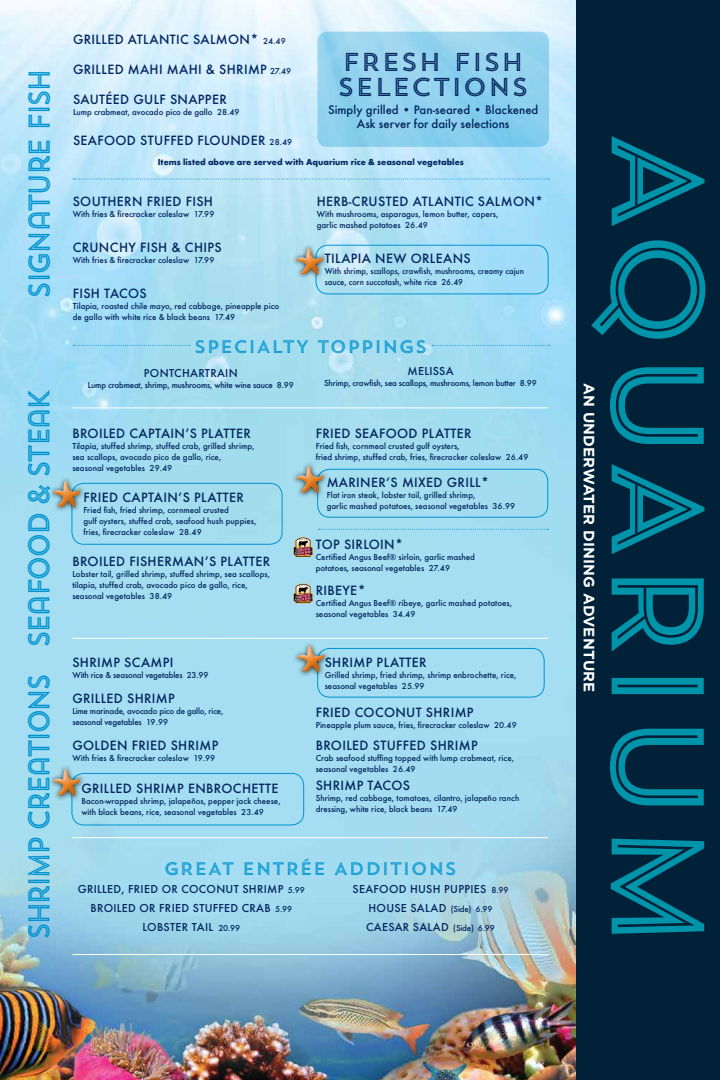
<style>
.page{position:relative;width:720px;height:1080px;background:#fff}
.page>*{position:absolute;margin:0;border:0;box-sizing:border-box;transform-origin:0 0}
.t1{font:131px "Trend Sans Five";letter-spacing:-.02em;color:#0094aa}
.t2{font:30px "Trend Sans Five";letter-spacing:-.11em;color:#0093d0;scale:.9 1}
.t3{font:25.7px/25px "Trend Sans Five";letter-spacing:.025em;color:#00245d}
.t4{font:18px "Trend Sans Five";letter-spacing:.025em;color:#0093d0}
.t5{font:700 15px "Gotham";letter-spacing:.01em;color:#fff}
.t6{font:500 14px/30px "Futura T";letter-spacing:.025em;color:#00245d}
.t7{font:500 12.9px/14.3px "Futura T";color:#00245d;text-align:center}
.t8{font:500 12px/19px "Futura T";letter-spacing:.025em;color:#00245d;text-align:center}
.t9{font:500 9px/11px "Futura T";color:#00245d}
.t10{font:500 9px/11px "Futura T";letter-spacing:-.02em;color:#00245d}
.t11{font:500 9px/11px "Futura T";color:#00245d;scale:.96 1}
.t12{font:700 9px "Futura T";color:#00245d}
.s1{font-size:9px}
</style>
<div class="page">
<img style="left:0;top:0;width:576px;height:1080px">
<div style="left:576px;top:0;width:144px;height:1080px;background:#002138"></div>
<svg style="left:293px;top:537px;width:20px;height:20px"></svg>
<svg style="left:293px;top:584px;width:20px;height:19px"></svg>
<div style="left:317px;top:469px;width:231px;height:49px;border:1px solid #0093d0;border-radius:12px"></div>
<div style="left:317px;top:648px;width:228px;height:50px;border:1px solid #0093d0;border-radius:12px"></div>
<div style="left:291px;top:461px;width:38px;height:38px;background:#000;opacity:.75"></div>
<div style="left:296px;top:464px;width:30px;height:30px;background:#000;opacity:.19"></div>
<div style="left:292px;top:641px;width:38px;height:37px;background:#000;opacity:.75"></div>
<div style="left:297px;top:643px;width:30px;height:30px;background:#000;opacity:.19"></div>
<hr style="left:72px;top:407px;width:476px;height:1px;background:#fff">
<hr style="left:72px;top:638px;width:476px;height:1px;background:#fff">
<hr style="left:72px;top:837px;width:476px;height:1px;background:#fff">
<hr style="left:72px;top:954px;width:476px;height:1px;background:#fff">
<div style="left:71px;top:483px;width:212px;height:62px;border:1px solid #0093d0;border-radius:12px"></div>
<div style="left:71px;top:773px;width:233px;height:52px;border:1px solid #0093d0;border-radius:12px"></div>
<div style="left:48px;top:476px;width:38px;height:37px;background:#000;opacity:.75"></div>
<div style="left:53px;top:479px;width:30px;height:30px;background:#000;opacity:.19"></div>
<div style="left:48px;top:764px;width:38px;height:38px;background:#000;opacity:.75"></div>
<svg style="left:82px;top:767px;width:1px;height:30px"></svg>
<div style="left:53px;top:767px;width:29px;height:30px;background:#000;opacity:.19"></div>
<div style="left:316px;top:245px;width:233px;height:49px;border:1px solid #0093d0;border-radius:12px"></div>
<div style="left:291px;top:243px;width:38px;height:38px;background:#000;opacity:.75"></div>
<svg style="left:325px;top:246px;width:1px;height:30px"></svg>
<div style="left:296px;top:246px;width:29px;height:30px;background:#000;opacity:.19"></div>
<svg style="left:318px;top:529px;width:231px;height:1px"></svg>
<svg style="left:318px;top:32px;width:231px;height:115px;background:#8fd0ed"></svg>
<svg style="left:73px;top:345px;width:117px;height:1px"></svg>
<svg style="left:73px;top:179px;width:476px;height:1px"></svg>
<svg style="left:432px;top:345px;width:117px;height:1px"></svg>
<h2 class="t2" style="left:20px;top:299px;width:258px;rotate:-90deg">signature fish</h2>
<h2 class="t2" style="left:20px;top:648px;width:290px;rotate:-90deg">seafood &amp; steak</h2>
<h2 class="t2" style="left:20px;top:940px;width:298px;rotate:-90deg">shrimp creations</h2>
<h3 class="t6" style="left:73px;top:24px;width:220px">GRILLED ATLANTIC SALMON* <span class="s1">24.49<br></span>GRILLED MAHI MAHI &amp; SHRIMP <span class="s1">27.49<br></span>SAUTÉED GULF SNAPPER</h3>
<p class="t9" style="left:73px;top:106px;width:168px">Lump crabmeat, avocado pico de gallo 28.49</p>
<h3 class="t6" style="left:73px;top:125px;width:221px">SEAFOOD STUFFED FLOUNDER <span class="s1">28.49</span></h3>
<p class="t12" style="left:158px;top:157px;width:308px">Items listed above are served with Aquarium rice &amp; seasonal vegetables</p>
<h3 class="t3" style="left:338px;top:49px;width:193px">FRESH FISH<br>SELECTIONS</h3>
<h3 class="t7" style="left:328px;top:102px;width:212px">Simply grilled • Pan-seared • Blackened<br>Ask server for daily selections</h3>
<h3 class="t6" style="left:73px;top:186px;width:142px">SOUTHERN FRIED FISH</h3>
<p class="t9" style="left:73px;top:208px;width:143px">With fries &amp; firecracker coleslaw 17.99</p>
<h3 class="t6" style="left:73px;top:232px;width:151px">CRUNCHY FISH &amp; CHIPS</h3>
<p class="t9" style="left:73px;top:254px;width:143px">With fries &amp; firecracker coleslaw 17.99</p>
<h3 class="t6" style="left:73px;top:278px;width:75px">FISH TACOS</h3>
<p class="t9" style="left:73px;top:300px;width:208px">Tilapia, roasted chile mayo, red cabbage, pineapple pico de gallo with white rice &amp; black beans 17.49</p>
<h3 class="t6" style="left:317px;top:186px;width:228px">HERB-CRUSTED ATLANTIC SALMON*</h3>
<p class="t9" style="left:317px;top:208px;width:183px">With mushrooms, asparagus, lemon butter, capers, garlic mashed potatoes 26.49</p>
<h3 class="t6" style="left:325px;top:243px;width:148px">TILAPIA NEW ORLEANS</h3>
<p class="t11" style="left:325px;top:265px;width:209px">With shrimp, scallops, crawfish, mushrooms, creamy cajun sauce, corn succotash, white rice 26.49</p>
<h3 class="t4" style="left:194px;top:335px;width:234px">SPECIALTY TOPPINGS</h3>
<h3 class="t8" style="left:144px;top:363px;width:95px">PONTCHARTRAIN</h3>
<p class="t10" style="left:88px;top:379px;width:208px">Lump crabmeat, shrimp, mushrooms, white wine sauce 8.99</p>
<h3 class="t6" style="left:72px;top:418px;width:180px">BROILED CAPTAIN’S PLATTER</h3>
<p class="t9" style="left:72px;top:440px;width:184px">Tilapia, stuffed shrimp, stuffed crab, grilled shrimp, sea scallops, avocado pico de gallo, rice, seasonal vegetables 29.49</p>
<h3 class="t6" style="left:83px;top:482px;width:162px">FRIED CAPTAIN’S PLATTER</h3>
<p class="t9" style="left:83px;top:504px;width:175px">Fried fish, fried shrimp, cornmeal crusted<br>gulf oysters, stuffed crab, seafood hush puppies, fries, firecracker coleslaw 28.49</p>
<h3 class="t6" style="left:72px;top:546px;width:200px">BROILED FISHERMAN’S PLATTER</h3>
<p class="t9" style="left:72px;top:568px;width:199px">Lobster tail, grilled shrimp, stuffed shrimp, sea scallops, tilapia, stuffed crab, avocado pico de gallo, rice, seasonal vegetables 38.49</p>
<h3 class="t6" style="left:72px;top:647px;width:103px">SHRIMP SCAMPI</h3>
<p class="t10" style="left:72px;top:669px;width:138px">With rice &amp; seasonal vegetables 23.99</p>
<h3 class="t6" style="left:72px;top:683px;width:104px">GRILLED SHRIMP</h3>
<p class="t10" style="left:72px;top:705px;width:153px">Lime marinade, avocado pico de gallo, rice, seasonal vegetables 19.99</p>
<h3 class="t6" style="left:72px;top:730px;width:148px">GOLDEN FRIED SHRIMP</h3>
<p class="t9" style="left:72px;top:752px;width:145px">With fries &amp; firecracker coleslaw 19.99</p>
<h3 class="t6" style="left:81px;top:773px;width:199px">GRILLED SHRIMP ENBROCHETTE</h3>
<p class="t9" style="left:81px;top:795px;width:201px">Bacon-wrapped shrimp, jalapeños, pepper jack cheese, with black beans, rice, seasonal vegetables 23.49</p>
<h3 class="t8" style="left:408px;top:362px;width:47px">MELISSA</h3>
<p class="t10" style="left:324px;top:378px;width:214px">Shrimp, crawfish, sea scallops, mushrooms, lemon butter 8.99</p>
<h3 class="t6" style="left:316px;top:418px;width:157px">FRIED SEAFOOD PLATTER</h3>
<p class="t9" style="left:316px;top:440px;width:214px">Fried fish, cornmeal crusted gulf oysters,<br>fried shrimp, stuffed crab, fries, firecracker coleslaw 26.49</p>
<h3 class="t6" style="left:327px;top:467px;width:164px">MARINER’S MIXED GRILL*</h3>
<p class="t9" style="left:327px;top:489px;width:190px">Flat iron steak, lobster tail, grilled shrimp,<br>garlic mashed potatoes, seasonal vegetables 36.99</p>
<h3 class="t6" style="left:316px;top:529px;width:89px">TOP SIRLOIN*</h3>
<p class="t9" style="left:316px;top:551px;width:161px">Certified Angus Beef® sirloin, garlic mashed potatoes, seasonal vegetables 27.49</p>
<h3 class="t6" style="left:316px;top:575px;width:51px">RIBEYE*</h3>
<p class="t9" style="left:316px;top:597px;width:198px">Certified Angus Beef® ribeye, garlic mashed potatoes, seasonal vegetables 34.49</p>
<h3 class="t6" style="left:325px;top:647px;width:103px">SHRIMP PLATTER</h3>
<p class="t9" style="left:325px;top:669px;width:193px">Grilled shrimp, fried shrimp, shrimp enbrochette, rice, seasonal vegetables 25.99</p>
<h3 class="t6" style="left:316px;top:697px;width:159px">FRIED COCONUT SHRIMP</h3>
<p class="t9" style="left:316px;top:719px;width:203px">Pineapple plum sauce, fries, firecracker coleslaw 20.49</p>
<h3 class="t6" style="left:316px;top:730px;width:164px">BROILED STUFFED SHRIMP</h3>
<p class="t9" style="left:316px;top:752px;width:200px">Crab seafood stuffing topped with lump crabmeat, rice, seasonal vegetables 26.49</p>
<h3 class="t6" style="left:316px;top:770px;width:96px">SHRIMP TACOS</h3>
<p class="t9" style="left:316px;top:792px;width:205px">Shrimp, red cabbage, tomatoes, cilantro, jalapeño ranch dressing, white rice, black beans 17.49</p>
<h3 class="t4" style="left:164px;top:857px;width:295px">GREAT ENTRÉE ADDITIONS</h3>
<h3 class="t8" style="left:78px;top:879px;width:228px">GRILLED, FRIED OR COCONUT SHRIMP <span class="s1">5.99<br></span>BROILED OR FRIED STUFFED CRAB <span class="s1">5.99<br></span>LOBSTER TAIL <span class="s1">20.99</span></h3>
<h3 class="t8" style="left:353px;top:879px;width:157px">SEAFOOD HUSH PUPPIES <span class="s1">8.99<br></span>HOUSE SALAD <span class="s1">(Side) 6.99<br></span>CAESAR SALAD <span class="s1">(Side) 6.99</span></h3>
<h1 class="t1" style="left:741px;top:128px;width:825px;rotate:90deg">AQUARIUM</h1>
<h3 class="t5" style="left:598px;top:383px;width:311px;rotate:90deg">AN UNDERWATER DINING ADVENTURE</h3>
</div>
